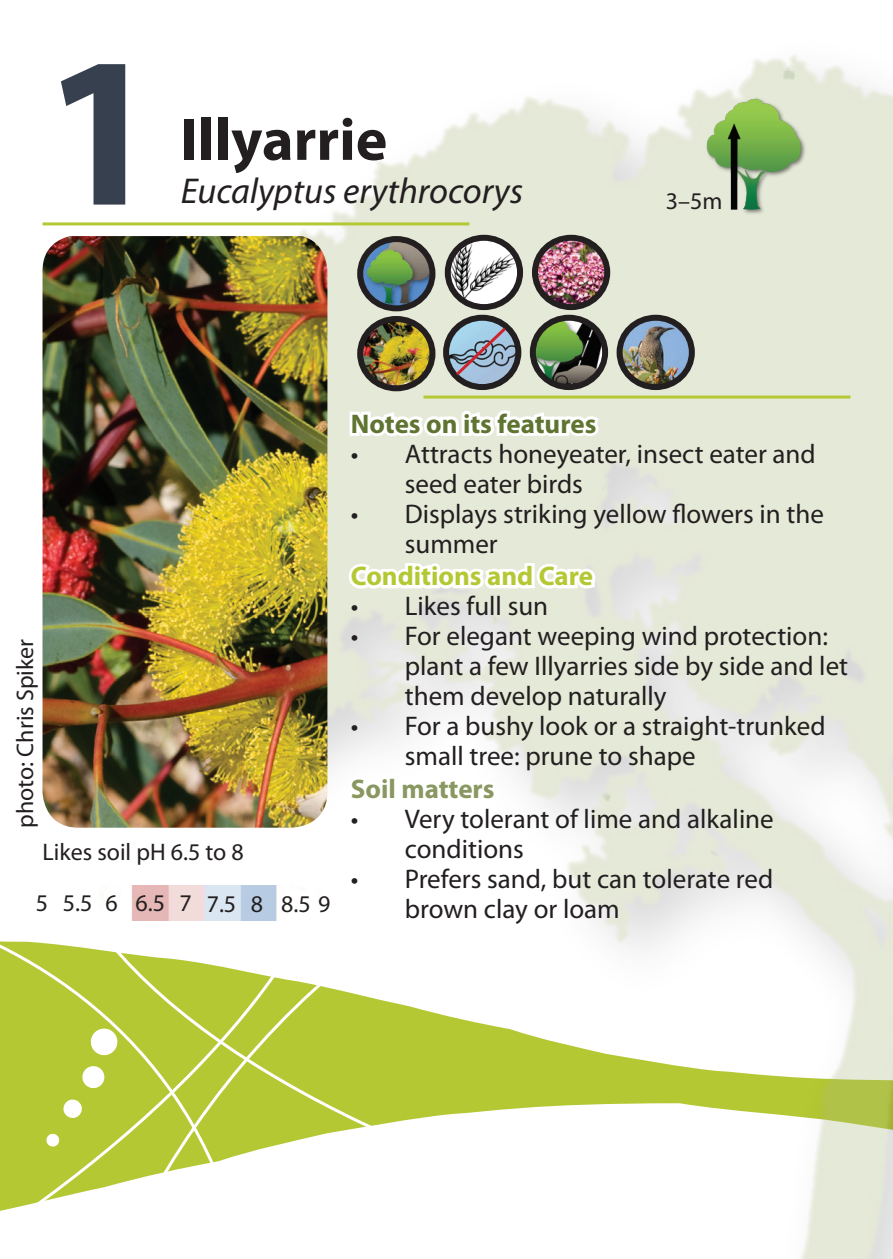
<style>
.page{position:relative;width:893px;height:1259px;background:#fff}
.page>*{position:absolute;margin:0;border:0;box-sizing:border-box;transform-origin:0 0}
.t1{font:700 216px "Myriad Pro";color:#37404f}
.t2{font:700 60px "Myriad Pro";color:#231f20}
.t3{font:italic 36px "Myriad Pro";color:#231f20}
.t4{font:27px/30px "Myriad Pro";color:#231f20}
.t5{font:700 27px "Myriad Pro";color:#607432}
.t6{font:700 27px "Myriad Pro";color:#b4c834}
.t7{font:700 27px "Myriad Pro";color:#899760}
.t8{font:24px "Myriad Pro";color:#231f20}
</style>
<div class="page">
<div style="left:0;top:941px;width:43px;height:256px;background:#b4c834"></div>
<img style="left:43px;top:225px;width:46px;height:976px">
<img style="left:89px;top:54px;width:804px;height:1205px">
<img style="left:43px;top:236px;width:284px;height:591px">
<hr style="left:43px;top:222px;width:426px;height:3px;background:#b4c834">
<hr style="left:423px;top:395px;width:427px;height:3px;background:#b4c834">
<img style="left:43px;top:885px;width:295px;height:36px">
<img style="left:535px;top:238px;width:72px;height:68px">
<div style="left:532px;top:235px;width:78px;height:75px;border:6px solid #231f20;border-radius:50%"></div>
<img style="left:620px;top:318px;width:72px;height:69px">
<div style="left:617px;top:315px;width:78px;height:75px;border:6px solid #231f20;border-radius:50%"></div>
<svg style="left:344px;top:311px;width:258px;height:658px"></svg>
<img style="left:449px;top:239px;width:69px;height:68px">
<div style="left:445px;top:235px;width:78px;height:75px;border:6px solid #231f20;border-radius:50%"></div>
<img style="left:700px;top:96px;width:110px;height:120px">
<img style="left:361px;top:239px;width:71px;height:69px">
<div style="left:357px;top:236px;width:78px;height:75px;border:6px solid #231f20;border-radius:50%"></div>
<img style="left:533px;top:318px;width:72px;height:69px">
<div style="left:530px;top:315px;width:78px;height:75px;border:6px solid #231f20;border-radius:50%"></div>
<h1 class="t1" style="left:43px;top:-9px;width:121px">1</h1>
<h2 class="t2" style="left:181px;top:100px;width:208px">Illyarrie</h2>
<h3 class="t3" style="left:181px;top:169px;width:344px">Eucalyptus erythrocorys</h3>
<p class="t8" style="left:666px;top:186px;width:58px">3–5m</p>
<p class="t8" style="left:10px;top:827px;width:190px;rotate:-90deg">photo: Chris Spiker</p>
<p class="t8" style="left:43px;top:837px;width:203px">Likes soil pH 6.5 to 8</p>
<p class="t8" style="left:36px;top:888px;width:296px">5 5.5 6 6.5 7 7.5 8 8.5 9</p>
<p class="t5" style="left:351px;top:406px;width:247px">Notes on its features</p>
<p class="t4" style="left:405px;top:438px;width:412px;text-indent:-54px">• Attracts honeyeater, insect eater and seed eater birds</p>
<p class="t4" style="left:405px;top:498px;width:421px;text-indent:-54px">• Displays striking yellow flowers in the summer</p>
<p class="t6" style="left:351px;top:558px;width:244px">Conditions and Care</p>
<p class="t4" style="left:351px;top:591px;width:199px">• Likes full sun</p>
<p class="t4" style="left:405px;top:621px;width:445px;text-indent:-54px">• For elegant weeping wind protection: plant a few Illyarries side by side and let them develop naturally</p>
<p class="t4" style="left:405px;top:711px;width:422px;text-indent:-54px">• For a bushy look or a straight-trunked small tree: prune to shape</p>
<p class="t7" style="left:351px;top:771px;width:145px">Soil matters</p>
<p class="t4" style="left:405px;top:803px;width:370px;text-indent:-54px">• Very tolerant of lime and alkaline conditions</p>
<p class="t4" style="left:405px;top:863px;width:370px;text-indent:-54px">• Prefers sand, but can tolerate red brown clay or loam</p>
</div>
